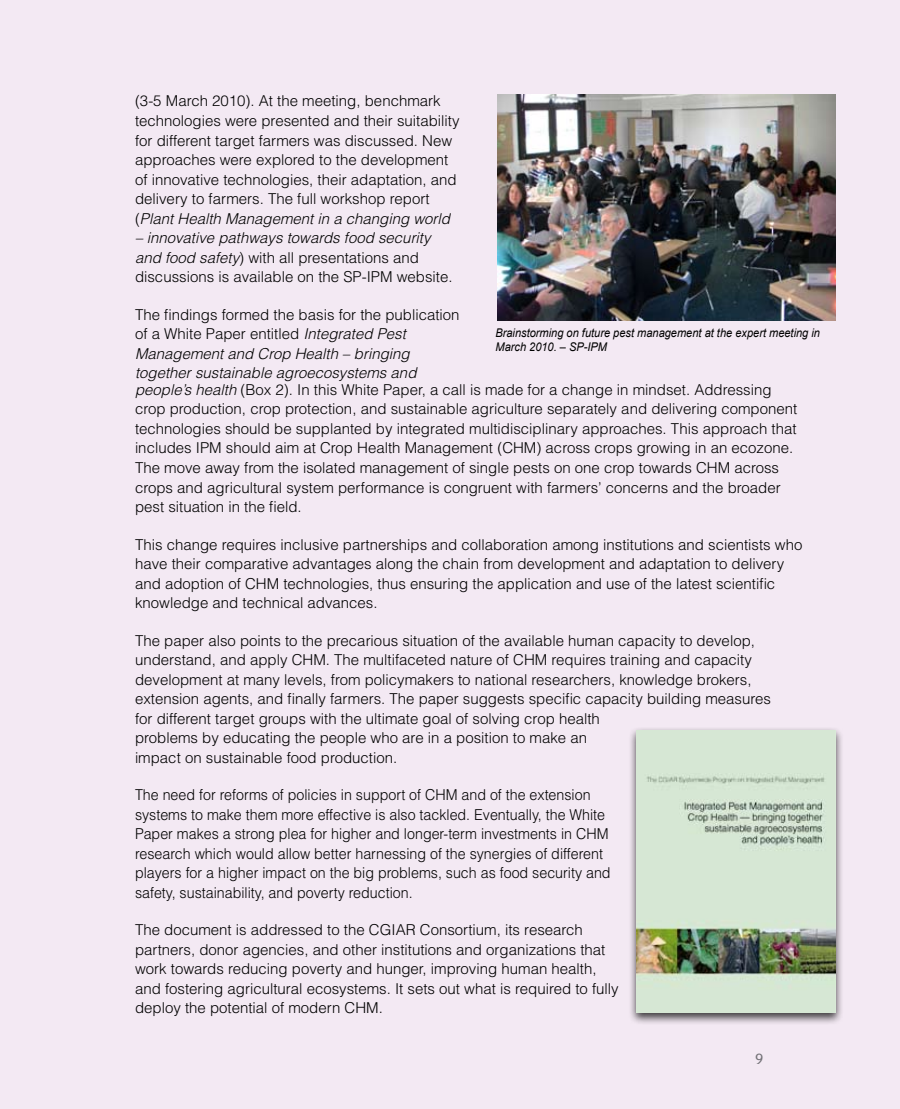
<style>
.page{position:relative;width:900px;height:1109px;background:#fff}
.page>*{position:absolute;margin:0;border:0;box-sizing:border-box;transform-origin:0 0}
.t1{font:300 15px/19.5px "Helvetica";color:#000}
.t2{font:300 15px/19.5px "Helvetica";color:#000;scale:.95 1}
.t3{font:italic 300 15px/19.5px "Helvetica";color:#000}
.t4{font:300 15px "Delta";color:#727176}
.t5{font:italic 12px/14.4px "Arial";color:#000;scale:.92 1}
.s1{font-style:italic}
.s2{font-style:normal}
</style>
<div class="page">
<div style="left:0;top:0;width:900px;height:1108px;background:#f3e9f3"></div>
<img style="left:497px;top:95px;width:339px;height:226px">
<div style="left:628px;top:726px;width:222px;height:305px;background:#000;opacity:.75"></div>
<img style="left:636px;top:730px;width:200px;height:282px">
<p class="t1" style="left:135px;top:91px;width:326px">(3-5 March 2010). At the meeting, benchmark technologies were presented and their suitability for different target farmers was discussed. New approaches were explored to the development of innovative technologies, their adaptation, and delivery to farmers. The full workshop report (<span class="s1">Plant Health Management in a changing world</span></p>
<p class="t1" style="left:135px;top:228px;width:319px"><span class="s1">– innovative pathways towards food security and food safety</span>) with all presentations and discussions is available on the SP-IPM website.</p>
<p class="t3" style="left:135px;top:304px;width:326px"><span class="s2">The findings formed the basis for the publication of a White Paper entitled</span> Integrated Pest Management and Crop Health – bringing together sustainable agroecosystems and</p>
<p class="t1" style="left:135px;top:380px;width:664px"><span class="s1">people’s health</span> (Box 2). In this White Paper, a call is made for a change in mindset. Addressing crop production, crop protection, and sustainable agriculture separately and delivering component technologies should be supplanted by integrated multidisciplinary approaches. This approach that includes IPM should aim at Crop Health Management (CHM) across crops growing in an ecozone.<br>The move away from the isolated management of single pests on one crop towards CHM across crops and agricultural system performance is congruent with farmers’ concerns and the broader pest situation in the field.</p>
<p class="t1" style="left:135px;top:534px;width:669px">This change requires inclusive partnerships and collaboration among institutions and scientists who have their comparative advantages along the chain from development and adaptation to delivery and adoption of CHM technologies, thus ensuring the application and use of the latest scientific knowledge and technical advances.</p>
<p class="t1" style="left:135px;top:630px;width:638px">The paper also points to the precarious situation of the available human capacity to develop, understand, and apply CHM. The multifaceted nature of CHM requires training and capacity development at many levels, from policymakers to national researchers, knowledge brokers, extension agents, and finally farmers. The paper suggests specific capacity building measures for different target groups with the ultimate goal of solving crop health<br>problems by educating the people who are in a position to make an<br>impact on sustainable food production.</p>
<p class="t2" style="left:135px;top:785px;width:502px">The need for reforms of policies in support of CHM and of the extension systems to make them more effective is also tackled. Eventually, the White Paper makes a strong plea for higher and longer-term investments in CHM research which would allow better harnessing of the synergies of different players for a higher impact on the big problems, such as food security and safety, sustainability, and poverty reduction.</p>
<p class="t1" style="left:135px;top:920px;width:485px">The document is addressed to the CGIAR Consortium, its research partners, donor agencies, and other institutions and organizations that work towards reducing poverty and hunger, improving human health, and fostering agricultural ecosystems. It sets out what is required to fully deploy the potential of modern CHM.</p>
<p class="t5" style="left:495px;top:325px;width:354px">Brainstorming on future pest management at the expert meeting in<br>March 2010. – SP-IPM</p>
<p class="t4" style="left:755px;top:1050px;width:10px">9</p>
</div>
